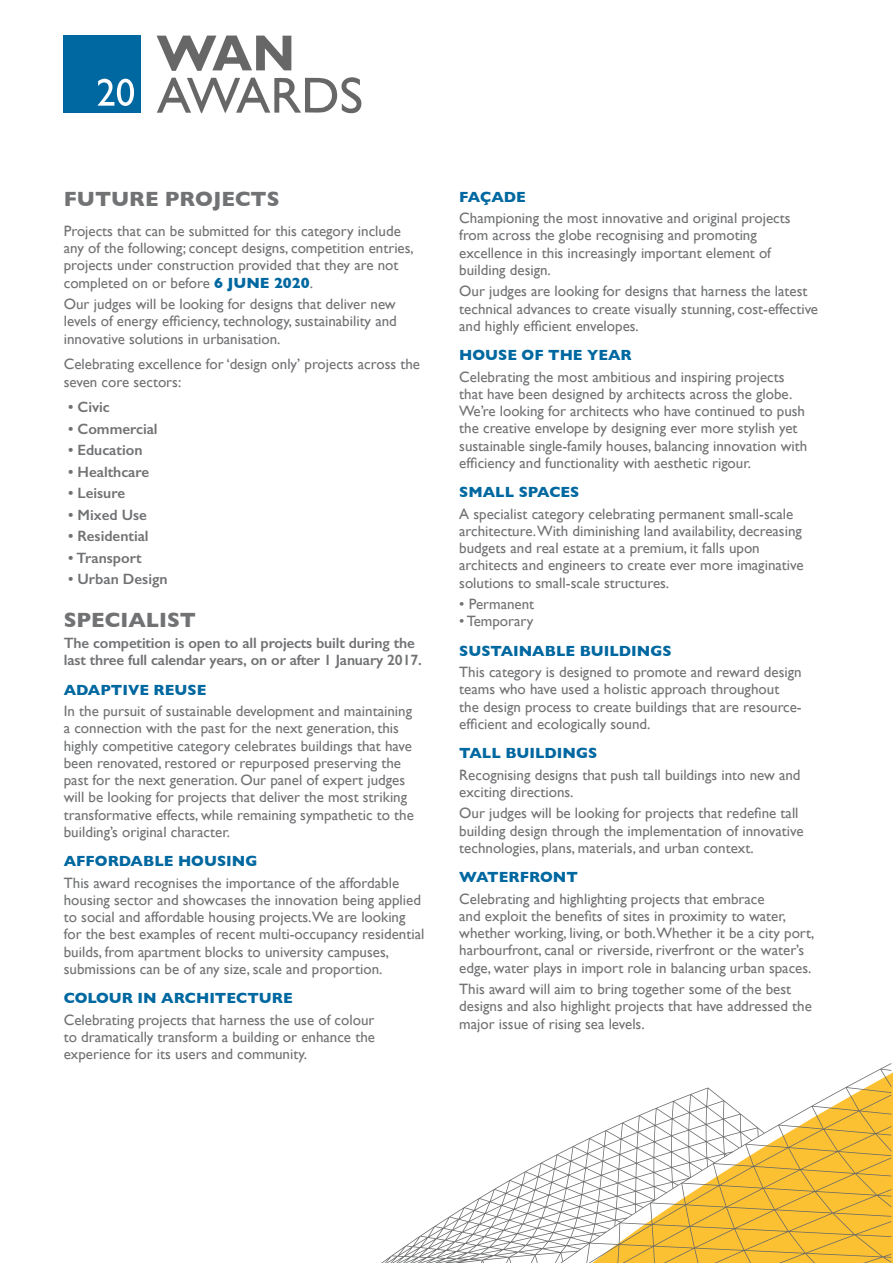
<style>
.page{position:relative;width:893px;height:1263px;background:#fff}
.page>*{position:absolute;margin:0;border:0;box-sizing:border-box;transform-origin:0 0}
.t1{font:700 21px "Gill Sans";color:#717274}
.t2{font:15px/17.2px "Gill Sans";color:#717274}
.t3{font:600 15px/17.2px "Gill Sans";letter-spacing:-.01em;color:#717274}
.t4{font:700 15px "Gill Sans";color:#0068a0}
.s1{font-weight:700;color:#0068a0}
</style>
<div class="page">
<div style="left:64px;top:35px;width:77px;height:78px;background:#0068a0"></div>
<svg style="left:157px;top:36px;width:204px;height:77px"></svg>
<svg style="left:98px;top:79px;width:36px;height:27px"></svg>
<svg style="left:381px;top:1063px;width:511px;height:200px"></svg>
<h1 class="t1" style="left:64px;top:182px;width:217px">FUTURE PROJECTS</h1>
<p class="t2" style="left:64px;top:222px;width:352px">Projects that can be submitted for this category include any of the following; concept designs, competition entries, projects under construction provided that they are not completed on or before <span class="s1">6 JUNE 2020</span>.</p>
<p class="t2" style="left:64px;top:295px;width:335px;text-align:justify">Our judges will be looking for designs that deliver new levels of energy efficiency, technology, sustainability and innovative solutions in urbanisation.</p>
<p class="t2" style="left:64px;top:355px;width:358px">Celebrating excellence for ‘design only’ projects across the seven core sectors:</p>
<p class="t3" style="left:68px;top:398px;width:43px">• Civic</p>
<p class="t3" style="left:68px;top:420px;width:91px">• Commercial</p>
<p class="t3" style="left:68px;top:441px;width:76px">• Education</p>
<p class="t3" style="left:68px;top:463px;width:83px">• Healthcare</p>
<p class="t3" style="left:68px;top:484px;width:59px">• Leisure</p>
<p class="t3" style="left:68px;top:506px;width:81px">• Mixed Use</p>
<p class="t3" style="left:68px;top:527px;width:82px">• Residential</p>
<p class="t3" style="left:68px;top:549px;width:75px">• Transport</p>
<p class="t3" style="left:68px;top:570px;width:101px">• Urban Design</p>
<h1 class="t1" style="left:64px;top:603px;width:134px">SPECIALIST</h1>
<p class="t3" style="left:64px;top:634px;width:360px">The competition is open to all projects built during the last three full calendar years, on or after 1 January 2017.</p>
<p class="t4" style="left:64px;top:678px;width:144px">ADAPTIVE REUSE</p>
<p class="t2" style="left:64px;top:702px;width:352px">In the pursuit of sustainable development and maintaining a connection with the past for the next generation, this highly competitive category celebrates buildings that have been renovated, restored or repurposed preserving the past for the next generation. Our panel of expert judges will be looking for projects that deliver the most striking transformative effects, while remaining sympathetic to the building’s original character.</p>
<p class="t4" style="left:64px;top:849px;width:195px">AFFORDABLE HOUSING</p>
<p class="t2" style="left:64px;top:874px;width:362px">This award recognises the importance of the affordable housing sector and showcases the innovation being applied to social and affordable housing projects.We are looking for the best examples of recent multi-occupancy residential builds, from apartment blocks to university campuses, submissions can be of any size, scale and proportion.</p>
<p class="t4" style="left:64px;top:986px;width:230px">COLOUR IN ARCHITECTURE</p>
<p class="t2" style="left:64px;top:1011px;width:313px;text-align:justify">Celebrating projects that harness the use of colour to dramatically transform a building or enhance the experience for its users and community.</p>
<p class="t4" style="left:459px;top:185px;width:68px">FAÇADE</p>
<p class="t2" style="left:459px;top:209px;width:333px">Championing the most innovative and original projects from across the globe recognising and promoting excellence in this increasingly important element of building design.</p>
<p class="t2" style="left:459px;top:283px;width:360px">Our judges are looking for designs that harness the latest technical advances to create visually stunning, cost-effective and highly efficient envelopes.</p>
<p class="t4" style="left:459px;top:343px;width:174px">HOUSE OF THE YEAR</p>
<p class="t2" style="left:459px;top:368px;width:350px">Celebrating the most ambitious and inspiring projects that have been designed by architects across the globe.<br>We’re looking for architects who have continued to push the creative envelope by designing ever more stylish yet sustainable single-family houses, balancing innovation with efficiency and functionality with aesthetic rigour.</p>
<p class="t4" style="left:459px;top:480px;width:122px">SMALL SPACES</p>
<p class="t2" style="left:459px;top:505px;width:346px">A specialist category celebrating permanent small-scale architecture.With diminishing land availability, decreasing budgets and real estate at a premium, it falls upon architects and engineers to create ever more imaginative solutions to small-scale structures.</p>
<p class="t2" style="left:459px;top:595px;width:77px">• Permanent</p>
<p class="t2" style="left:459px;top:613px;width:76px">• Temporary</p>
<p class="t4" style="left:459px;top:639px;width:214px">SUSTAINABLE BUILDINGS</p>
<p class="t2" style="left:459px;top:663px;width:344px">This category is designed to promote and reward design teams who have used a holistic approach throughout the design process to create buildings that are resource&shy;efficient and ecologically sound.</p>
<p class="t4" style="left:459px;top:741px;width:140px">TALL BUILDINGS</p>
<p class="t2" style="left:459px;top:766px;width:343px">Recognising designs that push tall buildings into new and exciting directions.</p>
<p class="t2" style="left:459px;top:805px;width:346px">Our judges will be looking for projects that redefine tall building design through the implementation of innovative technologies, plans, materials, and urban context.</p>
<p class="t4" style="left:459px;top:865px;width:120px">WATERFRONT</p>
<p class="t2" style="left:459px;top:890px;width:357px">Celebrating and highlighting projects that embrace<br>and exploit the benefits of sites in proximity to water, whether working, living, or both.Whether it be a city port, harbourfront, canal or riverside, riverfront or the water’s edge, water plays in import role in balancing urban spaces.</p>
<p class="t2" style="left:459px;top:980px;width:354px">This award will aim to bring together some of the best designs and also highlight projects that have addressed the major issue of rising sea levels.</p>
</div>
